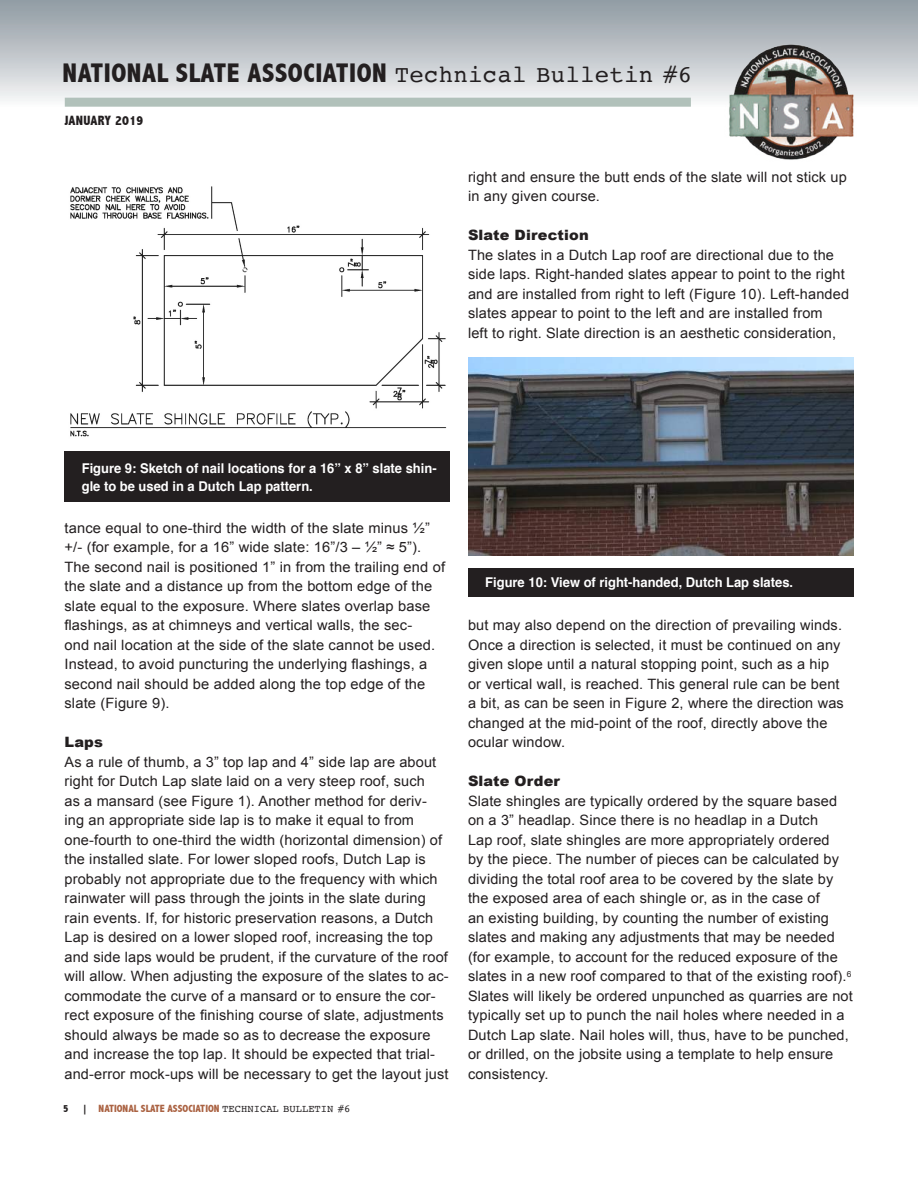
<style>
.page{position:relative;width:918px;height:1188px;background:#fff}
.page>*{position:absolute;margin:0;border:0;box-sizing:border-box;transform-origin:0 0}
.t1{font:800 condensed 27px "Abadi";letter-spacing:.02em;color:#231f20}
.t2{font:14.25px/19.5px "Arial";letter-spacing:.01em;color:#231f20}
.t3{font:900 14.25px "Arial";letter-spacing:.01em;color:#231f20}
.t4{font:700 13.5px/18px "Helvetica";color:#fff;scale:.96 1}
.t5{font:800 condensed 13.5px "Abadi";letter-spacing:.02em;color:#231f20}
.t6{font:800 condensed 10.5px "Abadi";color:#aa6242}
.t7{font:800 condensed 10.5px "Abadi";color:#231f20}
.s1{font-family:"Courier";font-weight:400;font-stretch:normal;font-size:24px}
.s2{color:#231f20}
.s3{font-family:"Courier";font-weight:400;font-stretch:normal;color:#231f20}
</style>
<div class="page">
<div style="left:0;top:0;width:918px;height:107px;background:linear-gradient(to bottom,#8e98a0,#f8f8f9)"></div>
<img style="left:724px;top:42px;width:133px;height:118px">
<div style="left:65px;top:98px;width:626px;height:9px;background:#b1c1ba"></div>
<img style="left:70px;top:186px;width:377px;height:251px">
<img style="left:468px;top:357px;width:385px;height:199px">
<div style="left:64px;top:452px;width:386px;height:50px;background:#231f20"></div>
<div style="left:468px;top:568px;width:386px;height:28px;background:#231f20"></div>
<h1 class="t1" style="left:63px;top:57px;width:631px">NATIONAL SLATE ASSOCIATION <span class="s1">Technical Bulletin #6</span></h1>
<p class="t5" style="left:64px;top:113px;width:80px">JANUARY 2019</p>
<p class="t2" style="left:468px;top:167px;width:380px">right and ensure the butt ends of the slate will not stick up in any given course.</p>
<p class="t3" style="left:468px;top:225px;width:122px">Slate Direction</p>
<p class="t2" style="left:468px;top:245px;width:383px">The slates in a Dutch Lap roof are directional due to the side laps. Right-handed slates appear to point to the right and are installed from right to left (Figure 10). Left-handed slates appear to point to the left and are installed from<br>left to right. Slate direction is an aesthetic consideration,</p>
<p class="t4" style="left:82px;top:459px;width:371px">Figure 9: Sketch of nail locations for a 16” x 8” slate shin&shy;gle to be used in a Dutch Lap pattern.</p>
<p class="t2" style="left:64px;top:518px;width:382px">tance equal to one-third the width of the slate minus ½” +/- (for example, for a 16” wide slate: 16”/3 – ½” ≈ 5”).<br>The second nail is positioned 1” in from the trailing end of the slate and a distance up from the bottom edge of the slate equal to the exposure. Where slates overlap base flashings, as at chimneys and vertical walls, the sec-<br>ond nail location at the side of the slate cannot be used.<br>Instead, to avoid puncturing the underlying flashings, a second nail should be added along the top edge of the slate (Figure 9).</p>
<p class="t3" style="left:64px;top:732px;width:40px">Laps</p>
<p class="t2" style="left:64px;top:752px;width:386px">As a rule of thumb, a 3” top lap and 4” side lap are about right for Dutch Lap slate laid on a very steep roof, such<br>as a mansard (see Figure 1). Another method for deriv&shy;ing an appropriate side lap is to make it equal to from one-fourth to one-third the width (horizontal dimension) of the installed slate. For lower sloped roofs, Dutch Lap is probably not appropriate due to the frequency with which rainwater will pass through the joints in the slate during rain events. If, for historic preservation reasons, a Dutch Lap is desired on a lower sloped roof, increasing the top and side laps would be prudent, if the curvature of the roof will allow. When adjusting the exposure of the slates to ac&shy;commodate the curve of a mansard or to ensure the cor&shy;rect exposure of the finishing course of slate, adjustments should always be made so as to decrease the exposure and increase the top lap. It should be expected that trial&shy;and-error mock-ups will be necessary to get the layout just</p>
<p class="t7" style="left:63px;top:1102px;width:7px">5</p>
<p class="t6" style="left:82px;top:1102px;width:270px"><span class="s2">|</span> NATIONAL SLATE ASSOCIATION <span class="s3">TECHNICAL BULLETIN #6</span></p>
<p class="t4" style="left:485px;top:574px;width:322px">Figure 10: View of right-handed, Dutch Lap slates.</p>
<p class="t2" style="left:468px;top:616px;width:377px">but may also depend on the direction of prevailing winds.<br>Once a direction is selected, it must be continued on any given slope until a natural stopping point, such as a hip or vertical wall, is reached. This general rule can be bent a bit, as can be seen in Figure 2, where the direction was changed at the mid-point of the roof, directly above the ocular window.</p>
<p class="t3" style="left:468px;top:771px;width:93px">Slate Order</p>
<p class="t2" style="left:468px;top:791px;width:386px">Slate shingles are typically ordered by the square based on a 3” headlap. Since there is no headlap in a Dutch<br>Lap roof, slate shingles are more appropriately ordered<br>by the piece. The number of pieces can be calculated by dividing the total roof area to be covered by the slate by the exposed area of each shingle or, as in the case of<br>an existing building, by counting the number of existing slates and making any adjustments that may be needed (for example, to account for the reduced exposure of the slates in a new roof compared to that of the existing roof).<sup>6<br></sup>Slates will likely be ordered unpunched as quarries are not typically set up to punch the nail holes where needed in a Dutch Lap slate. Nail holes will, thus, have to be punched, or drilled, on the jobsite using a template to help ensure consistency.</p>
</div>
